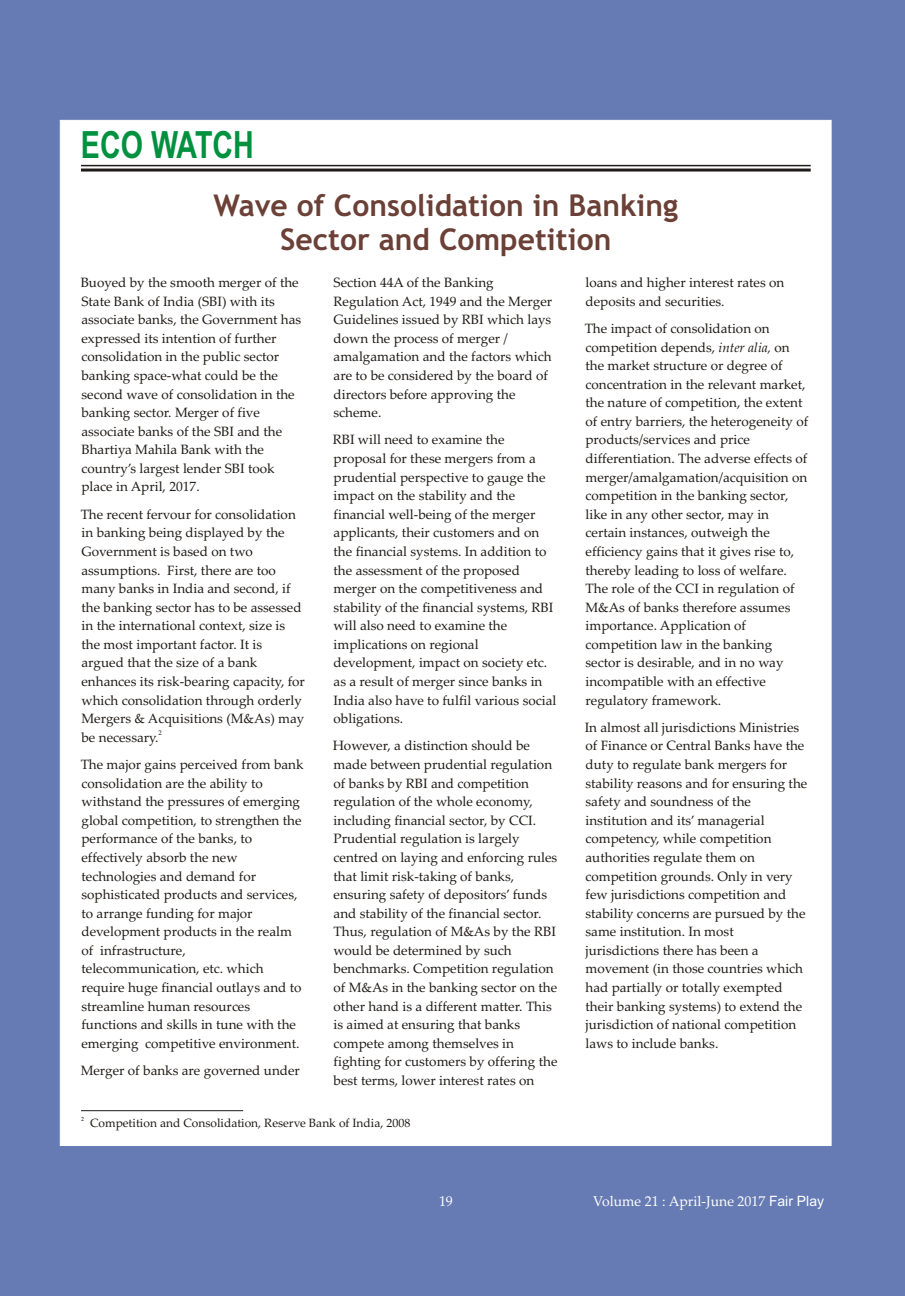
<style>
.page{position:relative;width:905px;height:1296px;background:#fff}
.page>*{position:absolute;margin:0;border:0;box-sizing:border-box;transform-origin:0 0}
.t1{font:700 37.5px "Arial";color:#009140;scale:.76 1}
.t2{font:700 30px/34.8px "Trebuchet MS";color:#6b4036;text-align:center}
.t3{font:14.25px "Palatino Linotype";color:#fff}
.t4{font:13.5px/18.6px "Palatino Linotype";color:#1f1a17}
.t5{font:12px "Palatino Linotype";color:#1f1a17}
.t6{font:6.75px "Palatino Linotype";color:#1f1a17}
.t7{font:6px "Palatino Linotype";color:#1f1a17}
.s1{font-style:italic}
.s2{font-family:"Arial"}
</style>
<div class="page">
<div style="left:0;top:0;width:904px;height:1296px;background:#667ab3"></div>
<div style="left:60px;top:120px;width:771px;height:1026px;background:#fff"></div>
<hr style="left:81px;top:165px;width:729px;height:1px;background:#1f1a17">
<hr style="left:81px;top:169px;width:729px;height:3px;background:#1f1a17">
<hr style="left:81px;top:1110px;width:162px;height:1px;background:#1f1a17">
<h1 class="t1" style="left:81px;top:131px;width:229px">ECO WATCH</h1>
<h2 class="t2" style="left:213px;top:190px;width:466px">Wave of Consolidation in Banking<br>Sector and Competition</h2>
<p class="t4" style="left:81px;top:275px;width:222px">Buoyed by the smooth merger of the<br>State Bank of India (SBI) with its associate banks, the Government has expressed its intention of further consolidation in the public sector banking space-what could be the second wave of consolidation in the banking sector. Merger of five associate banks of the SBI and the<br>Bhartiya Mahila Bank with the country’s largest lender SBI took place in April, 2017.</p>
<p class="t4" style="left:81px;top:506px;width:226px">The recent fervour for consolidation in banking being displayed by the Government is based on two assumptions. First, there are too many banks in India and second, if the banking sector has to be assessed in the international context, size is the most important factor. It is argued that the size of a bank enhances its risk-bearing capacity, for which consolidation through orderly Mergers &amp; Acquisitions (M&amp;As) may</p>
<p class="t6" style="left:158px;top:730px;width:5px">2</p>
<p class="t4" style="left:81px;top:725px;width:224px;line-height:27.3px">be necessary.<br>The major gains perceived from bank</p>
<p class="t4" style="left:81px;top:775px;width:222px">consolidation are the ability to withstand the pressures of emerging global competition, to strengthen the performance of the banks, to effectively absorb the new technologies and demand for sophisticated products and services, to arrange funding for major development products in the realm of infrastructure, telecommunication, etc. which require huge financial outlays and to streamline human resources functions and skills in tune with the emerging competitive environment.</p>
<p class="t4" style="left:81px;top:1063px;width:221px">Merger of banks are governed under</p>
<p class="t4" style="left:333px;top:275px;width:220px">Section 44A of the Banking<br>Regulation Act, 1949 and the Merger<br>Guidelines issued by RBI which lays down the process of merger / amalgamation and the factors which are to be considered by the board of directors before approving the scheme.</p>
<p class="t4" style="left:333px;top:432px;width:225px">RBI will need to examine the proposal for these mergers from a prudential perspective to gauge the impact on the stability and the financial well-being of the merger applicants, their customers and on the financial systems. In addition to the assessment of the proposed merger on the competitiveness and stability of the financial systems, RBI will also need to examine the implications on regional development, impact on society etc. as a result of merger since banks in<br>India also have to fulfil various social obligations.</p>
<p class="t4" style="left:333px;top:738px;width:226px">However, a distinction should be made between prudential regulation of banks by RBI and competition regulation of the whole economy, including financial sector, by CCI.<br>Prudential regulation is largely centred on laying and enforcing rules that limit risk-taking of banks, ensuring safety of depositors’ funds and stability of the financial sector.<br>Thus, regulation of M&amp;As by the RBI would be determined by such benchmarks. Competition regulation of M&amp;As in the banking sector on the other hand is a different matter. This is aimed at ensuring that banks compete among themselves in fighting for customers by offering the best terms, lower interest rates on</p>
<p class="t4" style="left:585px;top:275px;width:200px">loans and higher interest rates on deposits and securities.</p>
<p class="t4" style="left:584px;top:321px;width:225px">The impact of consolidation on competition depends, <span class="s1">inter alia,</span> on the market structure or degree of concentration in the relevant market, the nature of competition, the extent of entry barriers, the heterogeneity of products/services and price differentiation. The adverse effects of merger/amalgamation/acquisition on competition in the banking sector, like in any other sector, may in certain instances, outweigh the efficiency gains that it gives rise to, thereby leading to loss of welfare.<br>The role of the CCI in regulation of M&amp;As of banks therefore assumes importance. Application of competition law in the banking sector is desirable, and in no way incompatible with an effective regulatory framework.</p>
<p class="t4" style="left:584px;top:720px;width:224px">In almost all jurisdictions Ministries of Finance or Central Banks have the duty to regulate bank mergers for stability reasons and for ensuring the safety and soundness of the institution and its’ managerial competency, while competition authorities regulate them on competition grounds. Only in very few jurisdictions competition and stability concerns are pursued by the same institution. In most jurisdictions there has been a movement (in those countries which had partially or totally exempted their banking systems) to extend the jurisdiction of national competition laws to include banks.</p>
<p class="t7" style="left:81px;top:1116px;width:4px">2</p>
<p class="t5" style="left:90px;top:1118px;width:322px">Competition and Consolidation, Reserve Bank of India, 2008</p>
<p class="t3" style="left:439px;top:1196px;width:15px">19</p>
<p class="t3" style="left:593px;top:1196px;width:232px">Volume 21 : April-June 2017 <span class="s2">Fair Play</span></p>
</div>
